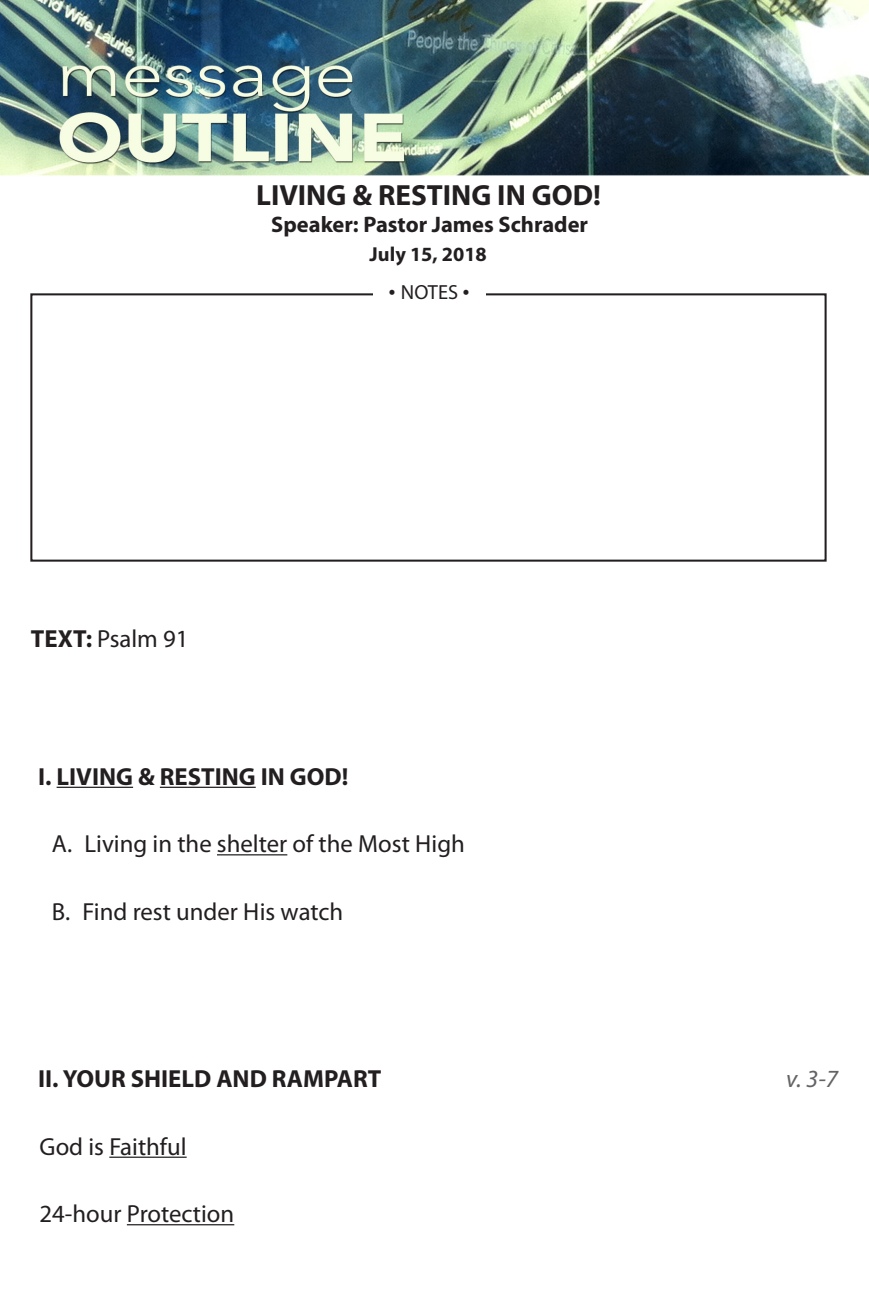
<style>
.page{position:relative;width:869px;height:1307px;background:#fff}
.page>*{position:absolute;margin:0;border:0;box-sizing:border-box;transform-origin:0 0}
.t1{font:700 29.25px "Myriad Pro";color:#231f20}
.t2{font:24.75px "Myriad Pro";color:#231f20}
.t3{font:700 24.75px "Myriad Pro";color:#231f20}
.t4{font:italic 24.75px "Myriad Pro";color:#636366}
.t5{font:700 22.5px "Myriad Pro";color:#231f20}
.t6{font:20.47px "Myriad Pro";color:#231f20}
.t7{font:700 20.25px "Myriad Pro";color:#231f20}
.s1{font-family:"Times New Roman"}
.s2{font-weight:700}
</style>
<div class="page">
<img style="left:0;top:0;width:869px;height:1226px">
<div style="left:30px;top:293px;width:796px;height:268px;border:2px solid #231f20"></div>
<div style="left:373px;top:284px;width:112px;height:39px;background:#fff"></div>
<hr style="left:57px;top:786px;width:76px;height:2px;background:#231f20">
<hr style="left:160px;top:786px;width:96px;height:2px;background:#231f20">
<hr style="left:217px;top:854px;width:70px;height:1px;background:#231f20">
<hr style="left:109px;top:1156px;width:78px;height:1px;background:#231f20">
<hr style="left:127px;top:1224px;width:107px;height:1px;background:#231f20">
<p class="t1" style="left:256px;top:176px;width:346px">LIVING &amp; RESTING IN GOD!</p>
<p class="t5" style="left:271px;top:209px;width:318px">Speaker: Pastor James Schrader</p>
<p class="t7" style="left:369px;top:241px;width:119px">July 15, 2018</p>
<p class="t6" style="left:388px;top:279px;width:83px"><span class="s1">•</span> NOTES <span class="s1">•</span></p>
<p class="t2" style="left:31px;top:623px;width:159px"><span class="s2">TEXT:</span> Psalm 91</p>
<p class="t3" style="left:38px;top:760px;width:312px">I. LIVING &amp; RESTING IN GOD!</p>
<p class="t2" style="left:52px;top:828px;width:414px">A. Living in the shelter of the Most High</p>
<p class="t2" style="left:52px;top:896px;width:293px">B. Find rest under His watch</p>
<p class="t3" style="left:38px;top:1062px;width:345px">II. YOUR SHIELD AND RAMPART</p>
<p class="t4" style="left:786px;top:1063px;width:53px">v. 3-7</p>
<p class="t2" style="left:40px;top:1131px;width:149px">God is Faithful</p>
<p class="t2" style="left:40px;top:1198px;width:196px">24-hour Protection</p>
</div>
